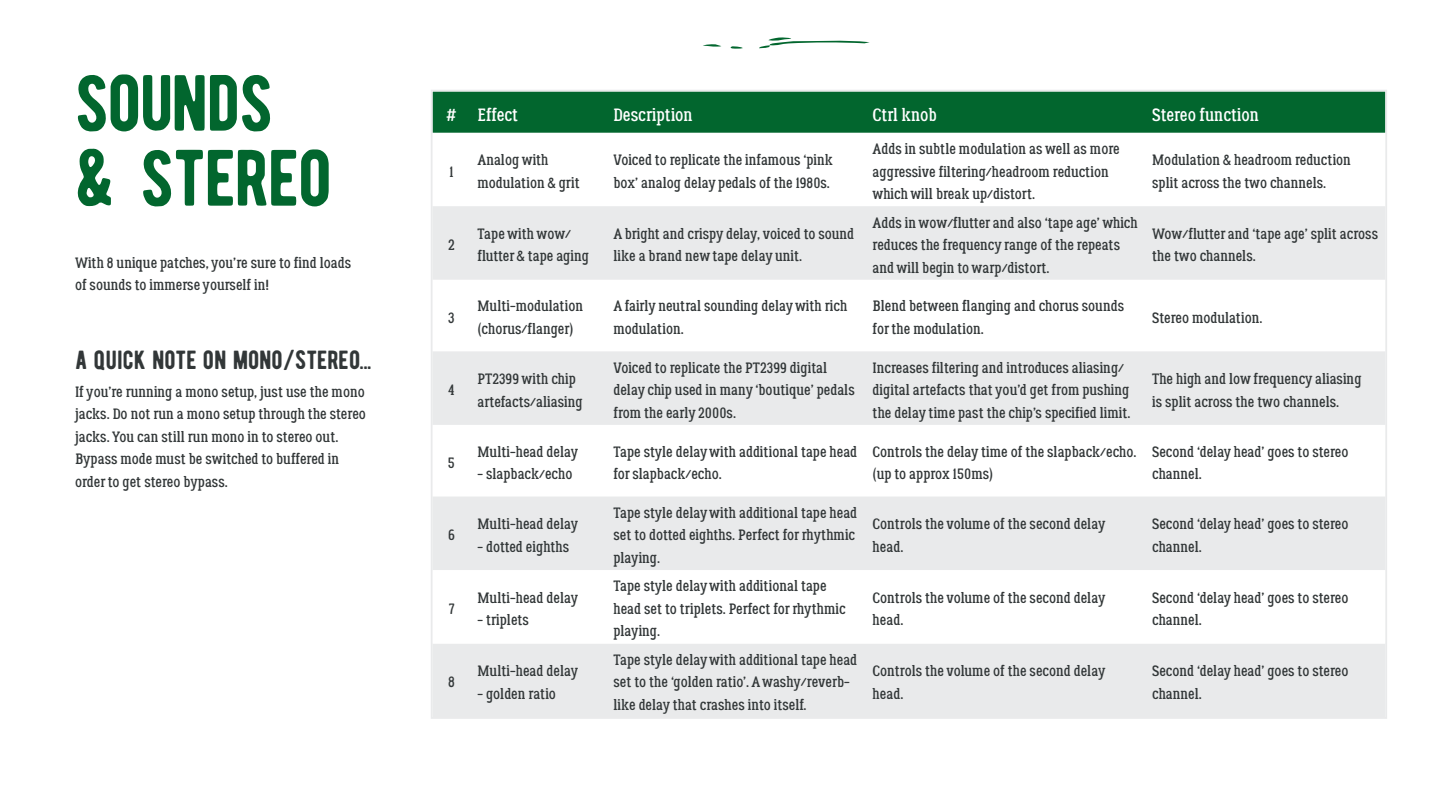
<style>
.page{position:relative;width:1440px;height:810px;background:#fff}
.page>*{position:absolute;margin:0;border:0;box-sizing:border-box;transform-origin:0 0}
.t1{font:79.5px/75px "BERNIERREGULAR";letter-spacing:-.015em;color:#02662e}
.t2{font:26.25px "BERNIER Regular";color:#323738}
.t3{font:17.85px "Lumberjack";color:#fff}
.t4{font:15px/22.5px "Lumberjack";color:#323738}
</style>
<div class="page">
<svg style="left:703px;top:44px;width:18px;height:3px"></svg>
<svg style="left:759px;top:37px;width:111px;height:11px"></svg>
<svg style="left:730px;top:46px;width:13px;height:3px"></svg>
<div style="left:434px;top:93px;width:950px;height:40px;background:#02662e"></div>
<svg style="left:434px;top:206px;width:950px;height:510px;fill:#e9eaeb"></svg>
<svg style="left:434px;top:570px;width:950px;height:74px"></svg>
<h1 class="t1" style="left:75px;top:51px;width:258px">SOUNDS &amp; STEREO</h1>
<p class="t4" style="left:75px;top:252px;width:278px">With 8 unique patches, you’re sure to find loads of sounds to immerse yourself in!</p>
<h2 class="t2" style="left:75px;top:343px;width:298px">A QUICK NOTE ON MONO/STEREO...</h2>
<p class="t4" style="left:75px;top:381px;width:292px">If you’re running a mono setup, just use the mono jacks. Do not run a mono setup through the stereo jacks. You can still run mono in to stereo out.<br>Bypass mode must be switched to buffered in order to get stereo bypass.</p>
<p class="t3" style="left:447px;top:103px;width:73px"># Effect</p>
<p class="t3" style="left:613px;top:103px;width:81px">Description</p>
<p class="t3" style="left:873px;top:103px;width:66px">Ctrl knob</p>
<p class="t3" style="left:1152px;top:103px;width:108px">Stereo function</p>
<p class="t4" style="left:449px;top:160px;width:6px">1</p>
<p class="t4" style="left:478px;top:149px;width:104px">Analog with modulation &amp; grit</p>
<p class="t4" style="left:613px;top:149px;width:221px">Voiced to replicate the infamous ‘pink box’ analog delay pedals of the 1980s.</p>
<p class="t4" style="left:873px;top:138px;width:249px">Adds in subtle modulation as well as more aggressive filtering/headroom reduction which will break up/distort.</p>
<p class="t4" style="left:1152px;top:149px;width:200px">Modulation &amp; headroom reduction split across the two channels.</p>
<p class="t4" style="left:448px;top:234px;width:8px">2</p>
<p class="t4" style="left:478px;top:223px;width:113px">Tape with wow/ flutter &amp; tape aging</p>
<p class="t4" style="left:613px;top:223px;width:242px">A bright and crispy delay, voiced to sound like a brand new tape delay unit.</p>
<p class="t4" style="left:873px;top:211px;width:267px">Adds in wow/flutter and also ‘tape age’ which reduces the frequency range of the repeats and will begin to warp/distort.</p>
<p class="t4" style="left:1152px;top:223px;width:227px">Wow/flutter and ‘tape age’ split across the two channels.</p>
<p class="t4" style="left:448px;top:307px;width:8px">3</p>
<p class="t4" style="left:478px;top:295px;width:107px">Multi-modulation (chorus/flanger)</p>
<p class="t4" style="left:613px;top:295px;width:235px">A fairly neutral sounding delay with rich modulation.</p>
<p class="t4" style="left:873px;top:295px;width:253px">Blend between flanging and chorus sounds for the modulation.</p>
<p class="t4" style="left:1152px;top:307px;width:112px">Stereo modulation.</p>
<p class="t4" style="left:448px;top:379px;width:8px">4</p>
<p class="t4" style="left:478px;top:368px;width:107px">PT2399 with chip artefacts/aliasing</p>
<p class="t4" style="left:613px;top:357px;width:243px">Voiced to replicate the PT2399 digital delay chip used in many ‘boutique’ pedals from the early 2000s.</p>
<p class="t4" style="left:873px;top:357px;width:259px">Increases filtering and introduces aliasing/ digital artefacts that you’d get from pushing the delay time past the chip’s specified limit.</p>
<p class="t4" style="left:1152px;top:368px;width:211px">The high and low frequency aliasing is split across the two channels.</p>
<p class="t4" style="left:448px;top:452px;width:9px">5</p>
<p class="t4" style="left:613px;top:440px;width:245px">Tape style delay with additional tape head for slapback/echo.</p>
<p class="t4" style="left:873px;top:440px;width:265px">Controls the delay time of the slapback/echo. (up to approx 150ms)</p>
<p class="t4" style="left:1152px;top:440px;width:198px">Second ‘delay head’ goes to stereo channel.</p>
<p class="t4" style="left:478px;top:440px;width:102px">Multi-head delay</p>
<p class="t4" style="left:478px;top:463px;width:96px">- slapback/echo</p>
<p class="t4" style="left:448px;top:524px;width:8px">6</p>
<p class="t4" style="left:449px;top:598px;width:7px">7</p>
<p class="t4" style="left:448px;top:671px;width:8px">8</p>
<p class="t4" style="left:478px;top:513px;width:102px">Multi-head delay</p>
<p class="t4" style="left:478px;top:536px;width:93px">- dotted eighths</p>
<p class="t4" style="left:478px;top:587px;width:102px">Multi-head delay</p>
<p class="t4" style="left:478px;top:609px;width:53px">- triplets</p>
<p class="t4" style="left:478px;top:660px;width:102px">Multi-head delay</p>
<p class="t4" style="left:478px;top:683px;width:80px">- golden ratio</p>
<p class="t4" style="left:613px;top:502px;width:245px">Tape style delay with additional tape head set to dotted eighths. Perfect for rhythmic playing.</p>
<p class="t4" style="left:873px;top:513px;width:234px">Controls the volume of the second delay head.</p>
<p class="t4" style="left:1152px;top:513px;width:198px">Second ‘delay head’ goes to stereo channel.</p>
<p class="t4" style="left:613px;top:575px;width:234px">Tape style delay with additional tape head set to triplets. Perfect for rhythmic playing.</p>
<p class="t4" style="left:873px;top:587px;width:234px">Controls the volume of the second delay head.</p>
<p class="t4" style="left:1152px;top:587px;width:198px">Second ‘delay head’ goes to stereo channel.</p>
<p class="t4" style="left:613px;top:649px;width:245px">Tape style delay with additional tape head set to the ‘golden ratio’. A washy/reverb&shy;like delay that crashes into itself.</p>
<p class="t4" style="left:873px;top:660px;width:234px">Controls the volume of the second delay head.</p>
<p class="t4" style="left:1152px;top:660px;width:198px">Second ‘delay head’ goes to stereo channel.</p>
</div>
